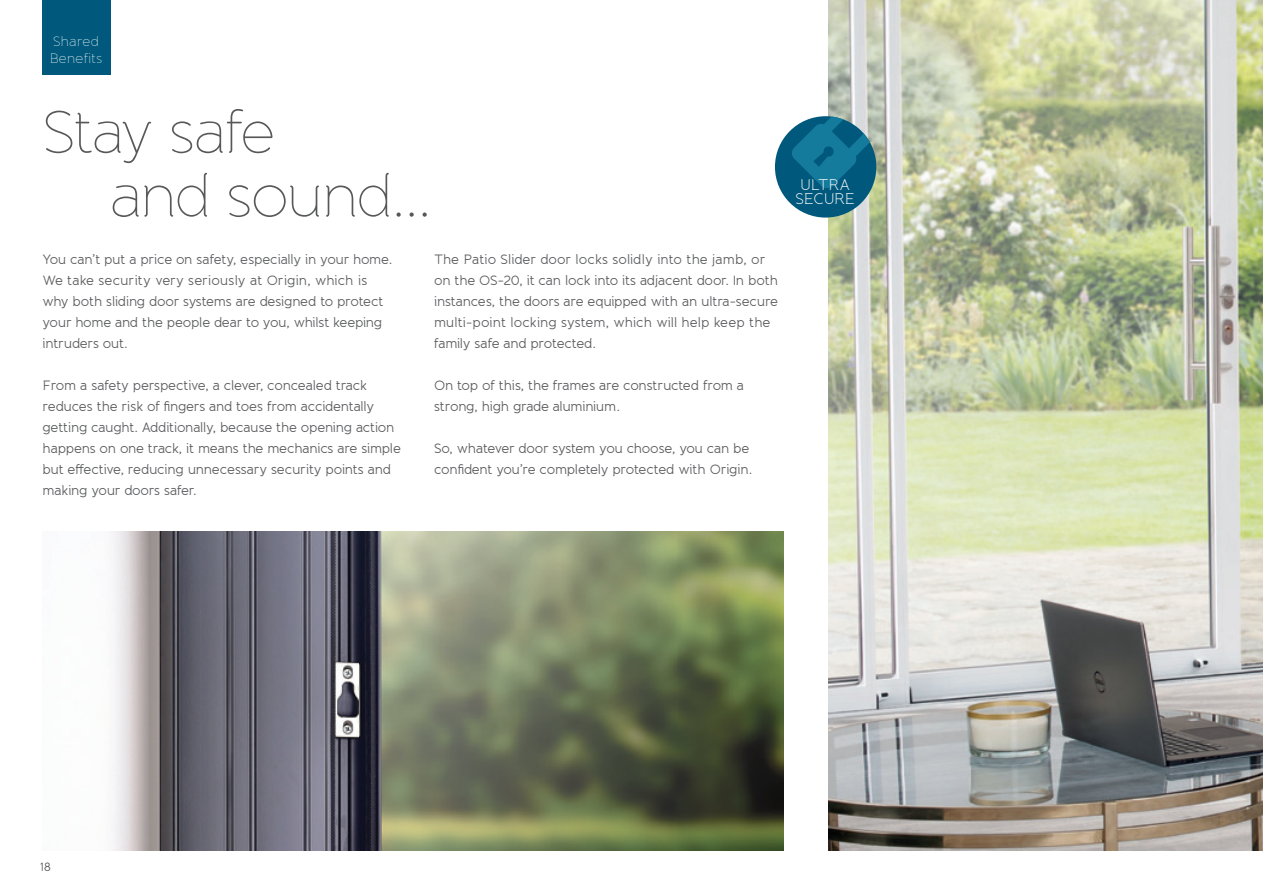
<style>
.page{position:relative;width:1263px;height:893px;background:#fff}
.page>*{position:absolute;margin:0;border:0;box-sizing:border-box;transform-origin:0 0}
.t1{font:100 60px/63.8px "Banda";letter-spacing:-.035em;color:#57585a}
.t2{font:300 15.3px/14.1px "Banda";letter-spacing:-.03em;color:#fff;text-align:center}
.t3{font:13.5px/21px "Banda";letter-spacing:-.02em;color:#57585a}
.t4{font:100 13.5px/16.5px "Banda";letter-spacing:.02em;color:#fff}
.t5{font:12px "Banda";color:#57585a}
</style>
<div class="page">
<img style="left:828px;top:0;width:435px;height:850px">
<img style="left:112px;top:531px;width:671px;height:319px">
<div style="left:43px;top:0;width:68px;height:74px;background:#00597c"></div>
<svg style="left:775px;top:116px;width:101px;height:102px;background:#368099"></svg>
<p class="t4" style="left:50px;top:33px;width:54px">Shared<br>Benefits</p>
<h1 class="t1" style="left:111px;top:101px;width:323px;text-indent:-68px">Stay safe<br>and sound...</h1>
<p class="t3" style="left:43px;top:249px;width:351px">You can’t put a price on safety, especially in your home.<br>We take security very seriously at Origin, which is why both sliding door systems are designed to protect your home and the people dear to you, whilst keeping intruders out.</p>
<p class="t3" style="left:43px;top:375px;width:360px">From a safety perspective, a clever, concealed track reduces the risk of fingers and toes from accidentally getting caught. Additionally, because the opening action happens on one track, it means the mechanics are simple but effective, reducing unnecessary security points and making your doors safer.</p>
<p class="t3" style="left:434px;top:249px;width:346px">The Patio Slider door locks solidly into the jamb, or on the OS-20, it can lock into its adjacent door. In both instances, the doors are equipped with an ultra-secure multi-point locking system, which will help keep the family safe and protected.</p>
<p class="t3" style="left:434px;top:375px;width:312px">On top of this, the frames are constructed from a strong, high grade aluminium.</p>
<p class="t3" style="left:434px;top:438px;width:320px">So, whatever door system you choose, you can be confident you’re completely protected with Origin.</p>
<p class="t2" style="left:796px;top:177px;width:61px">ULTRA<br>SECURE</p>
<p class="t5" style="left:41px;top:859px;width:12px">18</p>
</div>
